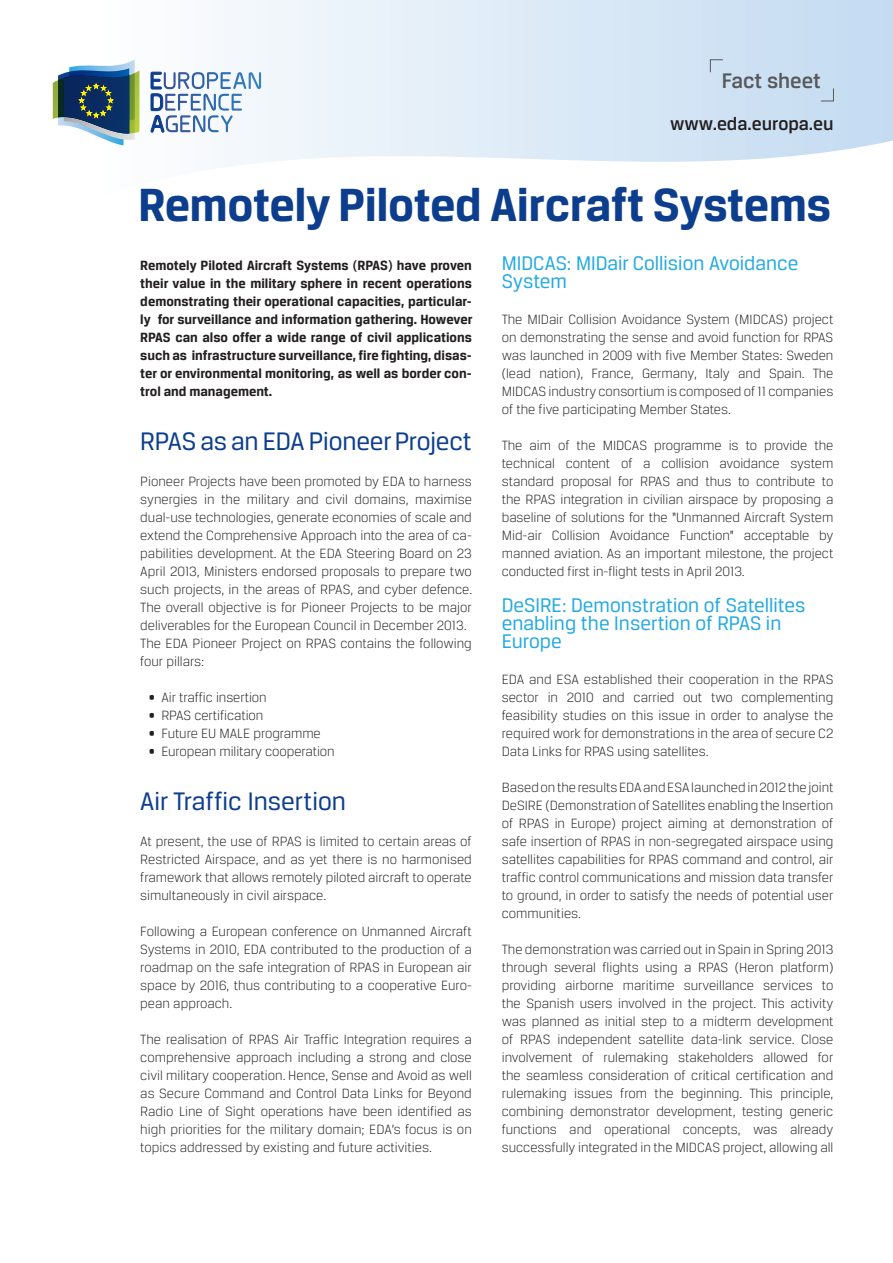
<style>
.page{position:relative;width:893px;height:1263px;background:#fff}
.page>*{position:absolute;margin:0;border:0;box-sizing:border-box;transform-origin:0 0}
.t1{font:700 49.5px "Breuer Text";letter-spacing:-.01em;color:#0d3e8d}
.Body{font:27px "Breuer Text";letter-spacing:-.005em;color:#0d3e8d}
.t2{font:500 22.5px "Breuer Text";color:#57585a}
.Intertitre_Bleu{font:21px/18px "Breuer Text";color:#24aae1}
.t3{font:500 19.5px "Breuer Text";color:#231f20}
.Intertitre_Bleu-2{font:300 14.25px/18px "Breuer Text";color:#231f20;text-align:justify}
.Body-2{font:300 14.25px/18px "Breuer Text";color:#231f20;text-align:justify}
.Body-3{font:700 14.25px/18px "Breuer Text";color:#231f20;text-align:justify}
</style>
<div class="page">
<svg style="left:52px;top:0;width:841px;height:167px"></svg>
<svg style="left:710px;top:59px;width:13px;height:14px"></svg>
<svg style="left:820px;top:88px;width:14px;height:13px"></svg>
<svg style="left:53px;top:60px;width:86px;height:85px"></svg>
<svg style="left:151px;top:72px;width:110px;height:60px"></svg>
<p class="t2" style="left:722px;top:68px;width:101px">Fact sheet</p>
<p class="t3" style="left:670px;top:113px;width:165px">www.eda.europa.eu</p>
<p class="t1" style="left:138px;top:177px;width:695px">Remotely Piloted Aircraft Systems</p>
<p class="Body-3" style="left:140px;top:256px;width:334px">Remotely Piloted Aircraft Systems (RPAS) have proven their value in the military sphere in recent operations demonstrating their operational capacities, particular&shy;ly for surveillance and information gathering. However RPAS can also offer a wide range of civil applications such as infrastructure surveillance, fire fighting, disas&shy;ter or environmental monitoring, as well as border con&shy;trol and management.</p>
<p class="Body" style="left:140px;top:427px;width:333px">RPAS as an EDA Pioneer Project</p>
<p class="Body-2" style="left:140px;top:472px;width:334px">Pioneer Projects have been promoted by EDA to harness synergies in the military and civil domains, maximise dual-use technologies, generate economies of scale and extend the Comprehensive Approach into the area of ca&shy;pabilities development. At the EDA Steering Board on 23<br>April 2013, Ministers endorsed proposals to prepare two such projects, in the areas of RPAS, and cyber defence.<br>The overall objective is for Pioneer Projects to be major deliverables for the European Council in December 2013.</p>
<p class="Body-2" style="left:140px;top:634px;width:333px">The EDA Pioneer Project on RPAS contains the following four pillars:</p>
<p class="Body-2" style="left:149px;top:688px;width:119px">• Air traffic insertion</p>
<p class="Body-2" style="left:149px;top:706px;width:116px">• RPAS certification</p>
<p class="Body-2" style="left:149px;top:724px;width:173px">• Future EU MALE programme</p>
<p class="Body-2" style="left:149px;top:742px;width:187px">• European military cooperation</p>
<p class="Body" style="left:140px;top:787px;width:207px">Air Traffic Insertion</p>
<p class="Body-2" style="left:140px;top:832px;width:333px">At present, the use of RPAS is limited to certain areas of Restricted Airspace, and as yet there is no harmonised framework that allows remotely piloted aircraft to operate simultaneously in civil airspace.</p>
<p class="Body-2" style="left:140px;top:922px;width:333px">Following a European conference on Unmanned Aircraft Systems in 2010, EDA contributed to the production of a roadmap on the safe integration of RPAS in European air space by 2016, thus contributing to a cooperative Euro&shy;pean approach.</p>
<p class="Body-2" style="left:140px;top:1030px;width:333px">The realisation of RPAS Air Traffic Integration requires a comprehensive approach including a strong and close civil military cooperation. Hence, Sense and Avoid as well as Secure Command and Control Data Links for Beyond Radio Line of Sight operations have been identified as high priorities for the military domain; EDA’s focus is on topics addressed by existing and future activities.</p>
<p class="Intertitre_Bleu" style="left:502px;top:254px;width:298px">MIDCAS: MIDair Collision Avoidance<br>System</p>
<p class="Intertitre_Bleu-2" style="left:502px;top:310px;width:333px">The MIDair Collision Avoidance System (MIDCAS) project on demonstrating the sense and avoid function for RPAS was launched in 2009 with five Member States: Sweden (lead nation), France, Germany, Italy and Spain. The MIDCAS industry consortium is composed of 11 companies of the five participating Member States.</p>
<p class="Intertitre_Bleu-2" style="left:502px;top:436px;width:333px">The aim of the MIDCAS programme is to provide the technical content of a collision avoidance system standard proposal for RPAS and thus to contribute to the RPAS integration in civilian airspace by proposing a baseline of solutions for the “Unmanned Aircraft System Mid-air Collision Avoidance Function” acceptable by manned aviation. As an important milestone, the project conducted first in-flight tests in April 2013.</p>
<p class="Intertitre_Bleu" style="left:502px;top:596px;width:305px">DeSIRE: Demonstration of Satellites enabling the Insertion of RPAS in<br>Europe</p>
<p class="Intertitre_Bleu-2" style="left:502px;top:670px;width:333px">EDA and ESA established their cooperation in the RPAS sector in 2010 and carried out two complementing feasibility studies on this issue in order to analyse the required work for demonstrations in the area of secure C2<br>Data Links for RPAS using satellites.</p>
<p class="Intertitre_Bleu-2" style="left:502px;top:778px;width:333px">Based on the results EDA and ESA launched in 2012 the joint DeSIRE (Demonstration of Satellites enabling the Insertion of RPAS in Europe) project aiming at demonstration of safe insertion of RPAS in non-segregated airspace using satellites capabilities for RPAS command and control, air traffic control communications and mission data transfer to ground, in order to satisfy the needs of potential user communities.</p>
<p class="Intertitre_Bleu-2" style="left:502px;top:940px;width:333px">The demonstration was carried out in Spain in Spring 2013 through several flights using a RPAS (Heron platform) providing airborne maritime surveillance services to the Spanish users involved in the project. This activity was planned as initial step to a midterm development of RPAS independent satellite data-link service. Close involvement of rulemaking stakeholders allowed for the seamless consideration of critical certification and rulemaking issues from the beginning. This principle, combining demonstrator development, testing generic functions and operational concepts, was already successfully integrated in the MIDCAS project, allowing all</p>
</div>
